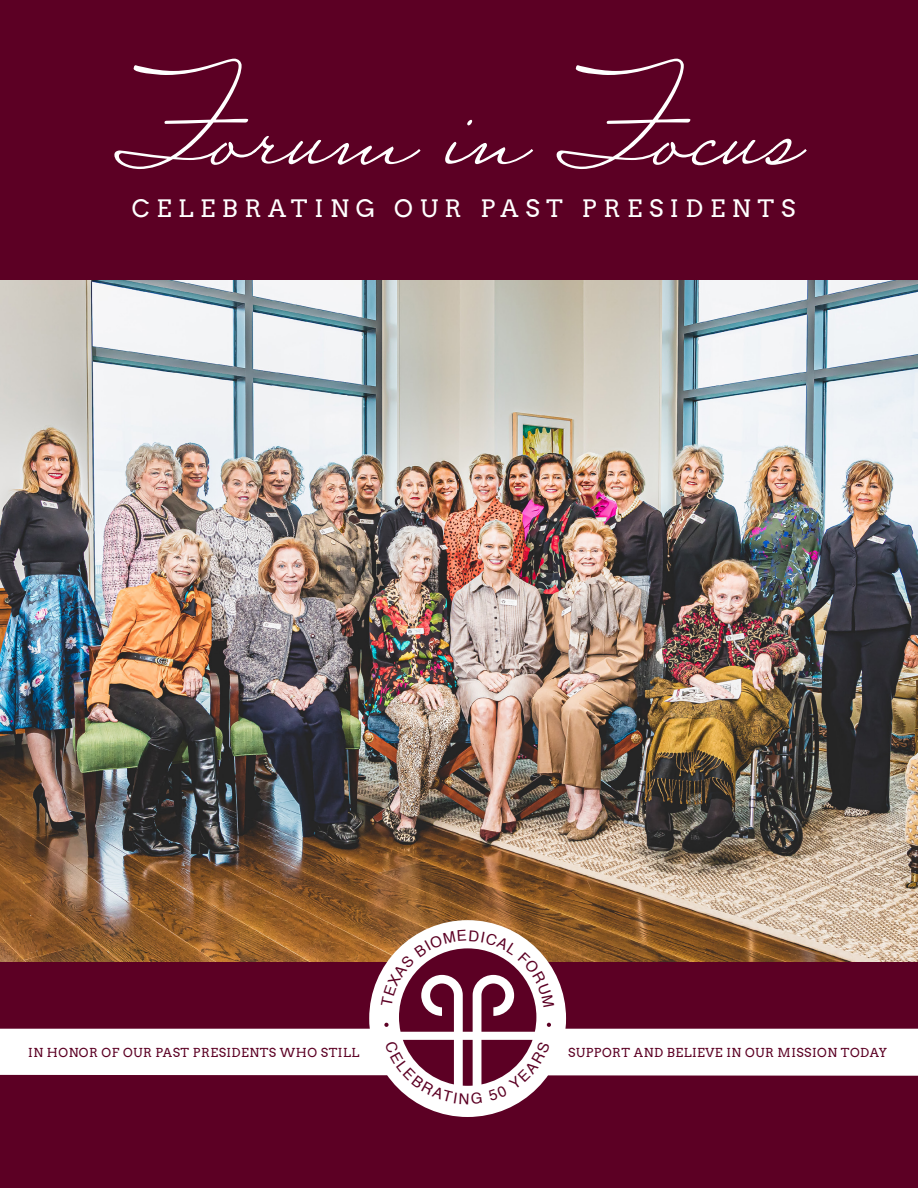
<style>
.page{position:relative;width:918px;height:1188px;background:#5c0024}
.page>*{position:absolute;margin:0;border:0;box-sizing:border-box;transform-origin:0 0}
.t1{font:150px "Mr Sheffield Pro";color:#fff}
.t2{font:24px "Arvo";letter-spacing:.28em;color:#fff}
.t3{font:12.3px "Arvo";letter-spacing:.04em;color:#5c0024}
</style>
<div class="page">
<img style="left:0;top:281px;width:918px;height:649px">
<div style="left:369px;top:920px;width:197px;height:197px;background:#fff;border-radius:50%"></div>
<svg style="left:0;top:930px;width:918px;height:174px"></svg>
<p class="t1" style="left:121px;top:24px;width:687px">Forum in Focus</p>
<p class="t2" style="left:132px;top:194px;width:665px">CELEBRATING OUR PAST PRESIDENTS</p>
<p class="t3" style="left:28px;top:1045px;width:332px">IN HONOR OF OUR PAST PRESIDENTS WHO STILL</p>
<p class="t3" style="left:568px;top:1045px;width:321px">SUPPORT AND BELIEVE IN OUR MISSION TODAY</p>
</div>
